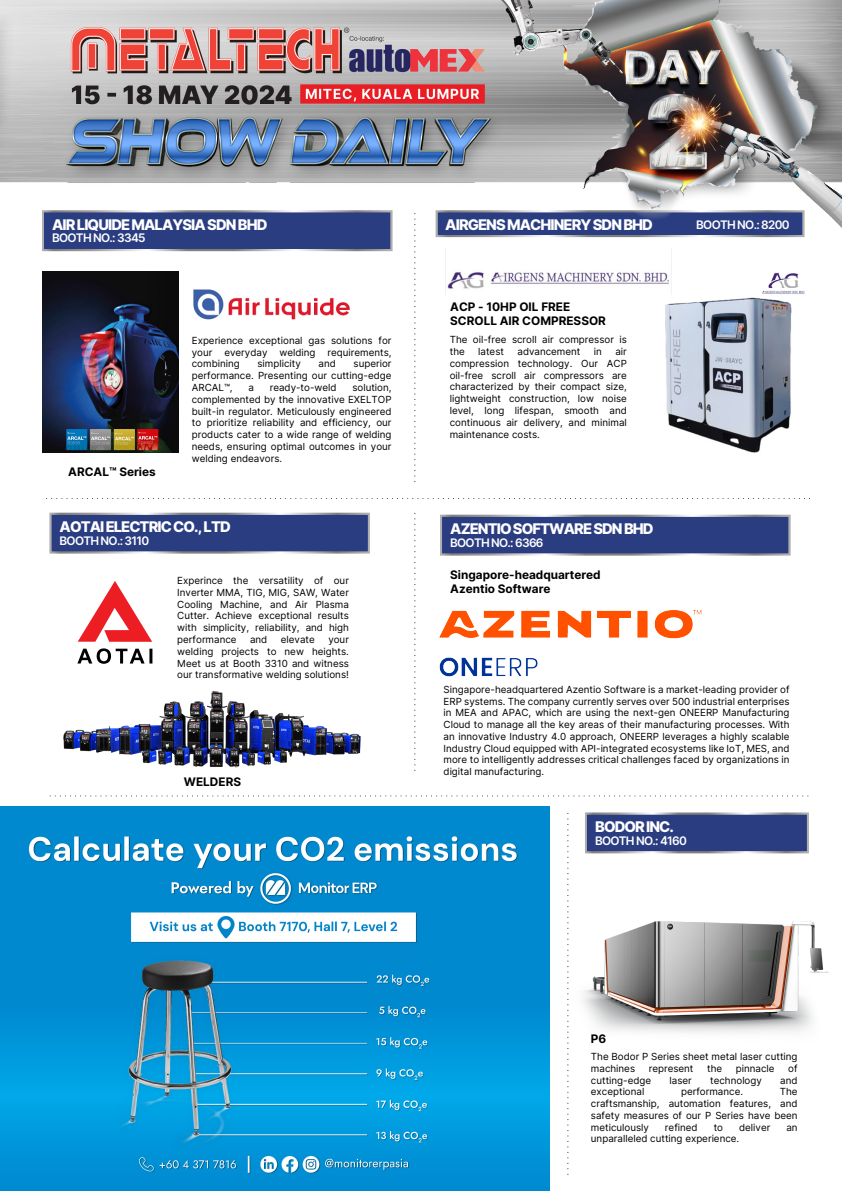
<style>
.page{position:relative;width:842px;height:1191px;background:#fff}
.page>*{position:absolute;margin:0;border:0;box-sizing:border-box;transform-origin:0 0}
.t1{font:800 14.7px "Inter";letter-spacing:-.065em;color:#fff}
.t2{font:700 11.8px/14.1px "Inter";color:#000}
.t3{font:600 11.8px "Inter";letter-spacing:-.06em;color:#fff}
.t4{font:9.8px/11.8px "Inter";color:#000;text-align:justify}
</style>
<div class="page">
<img style="left:665px;top:264px;width:140px;height:189px">
<img style="left:193px;top:289px;width:157px;height:31px">
<div style="left:439px;top:229px;width:362px;height:5px;background:#2a3d80"></div>
<div style="left:436px;top:210px;width:368px;height:27px;border:2px solid #fff"></div>
<svg style="left:46px;top:498px;width:759px;height:1px"></svg>
<svg style="left:49px;top:795px;width:759px;height:1px"></svg>
<div style="left:45px;top:229px;width:345px;height:19px;background:#2a3d80"></div>
<div style="left:42px;top:210px;width:351px;height:41px;border:2px solid #fff"></div>
<div style="left:52px;top:515px;width:315px;height:35px;background:#2a3d80"></div>
<div style="left:49px;top:512px;width:321px;height:41px;border:2px solid #fff"></div>
<svg style="left:414px;top:229px;width:1px;height:253px"></svg>
<svg style="left:414px;top:513px;width:1px;height:258px"></svg>
<svg style="left:567px;top:813px;width:1px;height:362px"></svg>
<img style="left:0;top:0;width:842px;height:229px">
<div style="left:588px;top:815px;width:218px;height:35px;background:#2a3d80"></div>
<div style="left:585px;top:812px;width:224px;height:41px;border:2px solid #fff"></div>
<img style="left:0;top:806px;width:550px;height:385px">
<img style="left:43px;top:271px;width:136px;height:181px">
<img style="left:63px;top:690px;width:298px;height:78px">
<svg style="left:77px;top:648px;width:75px;height:16px"></svg>
<svg style="left:78px;top:581px;width:74px;height:61px"></svg>
<img style="left:545px;top:890px;width:284px;height:161px">
<div style="left:443px;top:517px;width:345px;height:35px;background:#2a3d80"></div>
<div style="left:440px;top:514px;width:351px;height:41px;border:2px solid #fff"></div>
<img style="left:414px;top:565px;width:288px;height:168px">
<img style="left:445px;top:248px;width:226px;height:46px">
<h1 class="t1" style="left:52px;top:214px;width:217px">AIR LIQUIDE MALAYSIA SDN BHD</h1>
<p class="t3" style="left:52px;top:229px;width:95px">BOOTH NO.: 3345</p>
<p class="t2" style="left:68px;top:464px;width:89px">ARCAL™ Series</p>
<p class="t4" style="left:192px;top:334px;width:201px">Experience exceptional gas solutions for your everyday welding requirements, combining</p>
<p class="t4" style="left:192px;top:358px;width:201px;text-indent:162px">superior performance. Presenting our cutting-edge ARCAL™,</p>
<p class="t4" style="left:257px;top:358px;width:45px">simplicity</p>
<p class="t4" style="left:319px;top:358px;width:19px">and</p>
<p class="t4" style="left:192px;top:381px;width:201px;text-indent:160px">solution, complemented by the innovative EXELTOP built-in regulator. Meticulously engineered to prioritize reliability and efficiency, our products cater to a wide range of welding needs, ensuring optimal outcomes in your welding endeavors.</p>
<p class="t4" style="left:248px;top:381px;width:7px">a</p>
<p class="t4" style="left:270px;top:381px;width:68px">ready-to-weld</p>
<h1 class="t1" style="left:60px;top:516px;width:173px">AOTAI ELECTRIC CO., LTD</h1>
<p class="t3" style="left:60px;top:532px;width:91px">BOOTH NO.: 3110</p>
<p class="t4" style="left:177px;top:574px;width:173px">Experince the versatility of our Inverter MMA, TIG, MIG, SAW, Water Cooling Machine, and Air Plasma Cutter. Achieve exceptional results with simplicity, reliability, and high performance</p>
<p class="t4" style="left:250px;top:633px;width:19px">and</p>
<p class="t4" style="left:281px;top:633px;width:35px">elevate</p>
<p class="t4" style="left:177px;top:633px;width:173px;text-indent:151px">your welding projects to new heights.<br>Meet us at Booth 3310 and witness our transformative welding solutions!</p>
<p class="t2" style="left:184px;top:774px;width:59px">WELDERS</p>
<h1 class="t1" style="left:445px;top:214px;width:209px">AIRGENS MACHINERY SDN BHD</h1>
<p class="t3" style="left:696px;top:216px;width:95px">BOOTH NO.: 8200</p>
<p class="t2" style="left:450px;top:299px;width:157px">ACP - 10HP OIL FREE<br>SCROLL AIR COMPRESSOR</p>
<p class="t4" style="left:450px;top:334px;width:179px">The oil-free scroll air compressor is the</p>
<p class="t4" style="left:450px;top:345px;width:179px;text-indent:166px">air compression technology. Our ACP oil-free scroll air compressors are characterized by their compact size, lightweight construction, low noise level, long lifespan, smooth and continuous air delivery, and minimal maintenance costs.</p>
<p class="t4" style="left:478px;top:345px;width:27px">latest</p>
<p class="t4" style="left:517px;top:345px;width:65px">advancement</p>
<p class="t4" style="left:594px;top:345px;width:10px">in</p>
<h1 class="t1" style="left:450px;top:518px;width:205px">AZENTIO SOFTWARE SDN BHD</h1>
<p class="t3" style="left:450px;top:534px;width:95px">BOOTH NO.: 6366</p>
<p class="t2" style="left:450px;top:567px;width:152px">Singapore-headquartered<br>Azentio Software</p>
<p class="t4" style="left:444px;top:683px;width:348px">Singapore-headquartered Azentio Software is a market-leading provider of ERP systems. The company currently serves over 500 industrial enterprises in MEA and APAC, which are using the next-gen ONEERP Manufacturing Cloud to manage all the key areas of their manufacturing processes. With an innovative Industry 4.0 approach, ONEERP leverages a highly scalable Industry Cloud equipped with API-integrated ecosystems like IoT, MES, and more to intelligently addresses critical challenges faced by organizations in digital manufacturing.</p>
<h1 class="t1" style="left:595px;top:815px;width:80px">BODOR INC.</h1>
<p class="t3" style="left:595px;top:831px;width:93px">BOOTH NO.: 4160</p>
<p class="t2" style="left:591px;top:1031px;width:17px">P6</p>
<p class="t4" style="left:591px;top:1050px;width:208px">The Bodor P Series sheet metal laser cutting machines</p>
<p class="t4" style="left:649px;top:1062px;width:46px">represent</p>
<p class="t4" style="left:707px;top:1062px;width:17px">the</p>
<p class="t4" style="left:736px;top:1062px;width:40px">pinnacle</p>
<p class="t4" style="left:788px;top:1062px;width:11px">of</p>
<p class="t4" style="left:591px;top:1074px;width:62px">cutting-edge</p>
<p class="t4" style="left:669px;top:1074px;width:24px">laser</p>
<p class="t4" style="left:710px;top:1074px;width:53px">technology</p>
<p class="t4" style="left:780px;top:1074px;width:19px">and</p>
<p class="t4" style="left:591px;top:1085px;width:55px">exceptional</p>
<p class="t4" style="left:681px;top:1085px;width:64px">performance.</p>
<p class="t4" style="left:591px;top:1085px;width:208px;text-indent:189px">The craftsmanship, automation features, and safety measures of our P Series have been meticulously</p>
<p class="t4" style="left:665px;top:1121px;width:34px">refined</p>
<p class="t4" style="left:714px;top:1121px;width:11px">to</p>
<p class="t4" style="left:739px;top:1121px;width:33px">deliver</p>
<p class="t4" style="left:786px;top:1121px;width:13px">an</p>
<p class="t4" style="left:591px;top:1132px;width:150px">unparalleled cutting experience.</p>
</div>
